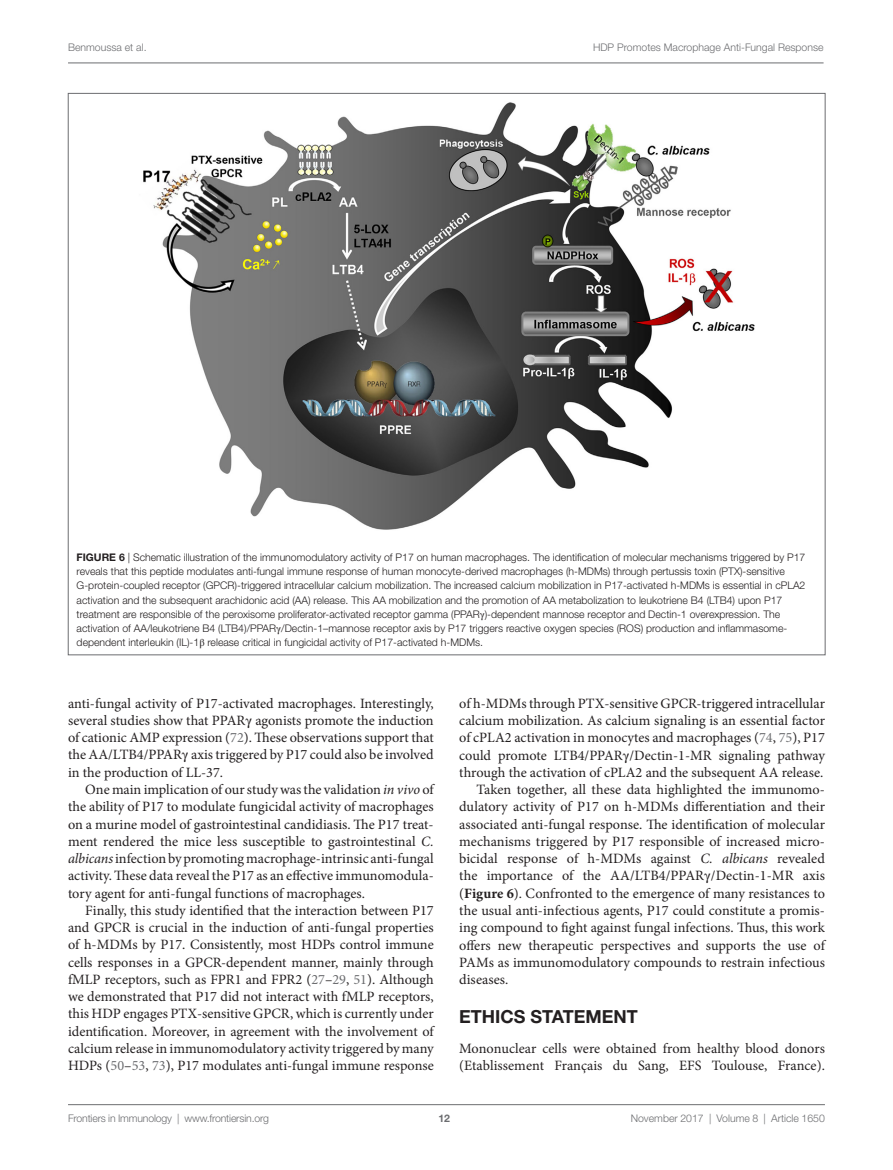
<style>
.page{position:relative;width:893px;height:1170px;background:#fff}
.page>*{position:absolute;margin:0;border:0;box-sizing:border-box;transform-origin:0 0}
.t1{font:700 18px "Helvetica Neue LT Std";color:#231f20}
.t2{font:14.25px/17.2px "Minion Pro";color:#231f20;text-align:justify}
.t3{font:300 10.5px/14.2px "Helvetica Neue LT Std";color:#231f20}
.t4{font:300 10.5px "Helvetica Neue LT Std";color:#6c6d70}
.t5{font:700 10.5px "Helvetica Neue LT Std";color:#6c6d70}
.s1{font-weight:700}
.s2{font-family:"STIX General";font-weight:400}
.s3{font-family:"STIX General"}
.s4{color:#6c6d70}
.s5{font-style:italic}
</style>
<div class="page">
<hr style="left:68px;top:63px;width:756px;height:1px;background:#6c6d70">
<hr style="left:68px;top:1104px;width:757px;height:1px;background:#6c6d70">
<img style="left:143px;top:102px;width:612px;height:428px">
<p class="t4" style="left:68px;top:41px;width:80px">Benmoussa et al.</p>
<p class="t4" style="left:593px;top:41px;width:232px">HDP Promotes Macrophage Anti-Fungal Response</p>
<p class="t3" style="left:77px;top:549px;width:730px"><span class="s1">FIG URE 6</span> | Schematic illustration of the immunomodulatory activity of P17 on human macrophages. The identification of molecular mechanisms triggered by P17 reveals that this peptide modulates anti-fungal immune response of human monocyte-derived macrophages (h-MDMs) through pertussis toxin (PTX)-sensitive G-protein-coupled receptor (GPCR)-triggered intracellular calcium mobilization. The increased calcium mobilization in P17-activated h-MDMs is essential in cPLA2 activation and the subsequent arachidonic acid (AA) release. This AA mobilization and the promotion of AA metabolization to leukotriene B4 (LTB4) upon P17 treatment are responsible of the peroxisome proliferator-activated receptor gamma (PPAR<span class="s2">γ</span>)-dependent mannose receptor and Dectin-1 overexpression. The activation of AA/leukotriene B4 (LTB4)/PPAR<span class="s2">γ</span>/Dectin-1–mannose receptor axis by P17 triggers reactive oxygen species (ROS) production and inflammasome&shy;dependent interleukin (IL)-1<span class="s2">β</span> release critical in fungicidal activity of P17-activated h-MDMs.</p>
<p class="t2" style="left:68px;top:694px;width:367px">anti-fungal activity of P17-activated macrophages. Interestingly, several studies show that PPAR<span class="s3">γ</span> agonists promote the induction of cationic AMP expression (<span class="s4">72</span>). These observations support that the AA/LTB4/PPAR<span class="s3">γ</span> axis triggered by P17 could also be involved in the production of LL-37.</p>
<p class="t2" style="left:68px;top:780px;width:367px;text-indent:17px">One main implication of our study was the validation <span class="s5">in vivo</span> of the ability of P17 to modulate fungicidal activity of macrophages on a murine model of gastrointestinal candidiasis. The P17 treat&shy;ment rendered the mice less susceptible to gastrointestinal <span class="s5">C. albicans</span> infection by promoting macrophage-intrinsic anti-fungal activity. These data reveal the P17 as an effective immunomodula&shy;tory agent for anti-fungal functions of macrophages.</p>
<p class="t2" style="left:68px;top:901px;width:367px;text-indent:17px">Finally, this study identified that the interaction between P17 and GPCR is crucial in the induction of anti-fungal properties of h-MDMs by P17. Consistently, most HDPs control immune cells responses in a GPCR-dependent manner, mainly through fMLP receptors, such as FPR1 and FPR2 (<span class="s4">27</span>–<span class="s4">29</span>, <span class="s4">51</span>). Although we demonstrated that P17 did not interact with fMLP receptors, this HDP engages PTX-sensitive GPCR, which is currently under identification. Moreover, in agreement with the involvement of calcium release in immunomodulatory activity triggered by many HDPs (<span class="s4">50</span>–<span class="s4">53</span>, <span class="s4">73</span>), P17 modulates anti-fungal immune response</p>
<p class="t2" style="left:459px;top:694px;width:367px">of h-MDMs through PTX-sensitive GPCR-triggered intracellular</p>
<p class="t2" style="left:459px;top:712px;width:367px">calcium mobilization. As calcium signaling is an essential factor</p>
<p class="t2" style="left:459px;top:729px;width:367px">of cPLA2 activation in monocytes and macrophages (<span class="s4">74</span>, <span class="s4">75</span>), P17</p>
<p class="t2" style="left:459px;top:746px;width:367px">could promote LTB4/PPAR<span class="s3">γ</span>/Dectin-1-MR signaling pathway</p>
<p class="t2" style="left:459px;top:763px;width:366px">through the activation of cPLA2 and the subsequent AA release.</p>
<p class="t2" style="left:476px;top:781px;width:348px">Taken together, all these data highlighted the immunomo-</p>
<p class="t2" style="left:459px;top:798px;width:367px">dulatory activity of P17 on h-MDMs differentiation and their</p>
<p class="t2" style="left:459px;top:815px;width:367px">associated anti-fungal response. The identification of molecular</p>
<p class="t2" style="left:459px;top:832px;width:367px">mechanisms triggered by P17 responsible of increased micro-</p>
<p class="t2" style="left:459px;top:850px;width:367px">bicidal response of h-MDMs against <span class="s5">C. albicans</span> revealed</p>
<p class="t2" style="left:459px;top:867px;width:367px">the importance of the AA/LTB4/PPAR<span class="s3">γ</span>/Dectin-1-MR axis</p>
<p class="t2" style="left:459px;top:884px;width:367px">(<span class="s1">Figure 6</span>). Confronted to the emergence of many resistances to</p>
<p class="t2" style="left:459px;top:901px;width:367px">the usual anti-infectious agents, P17 could constitute a promis-</p>
<p class="t2" style="left:459px;top:919px;width:367px">ing compound to fight against fungal infections. Thus, this work</p>
<p class="t2" style="left:459px;top:936px;width:367px">offers new therapeutic perspectives and supports the use of</p>
<p class="t2" style="left:459px;top:953px;width:367px">PAMs as immunomodulatory compounds to restrain infectious</p>
<p class="t2" style="left:459px;top:970px;width:51px">diseases.</p>
<p class="t1" style="left:459px;top:1005px;width:35px">ETHICS</p>
<p class="t1" style="left:531px;top:1005px;width:109px">STATEMENT</p>
<p class="t2" style="left:459px;top:1039px;width:367px">Mononuclear cells were obtained from healthy blood donors (Etablissement Français du Sang, EFS Toulouse, France).</p>
<p class="t4" style="left:68px;top:1111px;width:203px">Frontiers in Immunology | www.frontiersin.org</p>
<p class="t4" style="left:631px;top:1111px;width:196px">November 2017 | Volume 8 | Article 1650</p>
<p class="t5" style="left:439px;top:1111px;width:13px">12</p>
</div>
